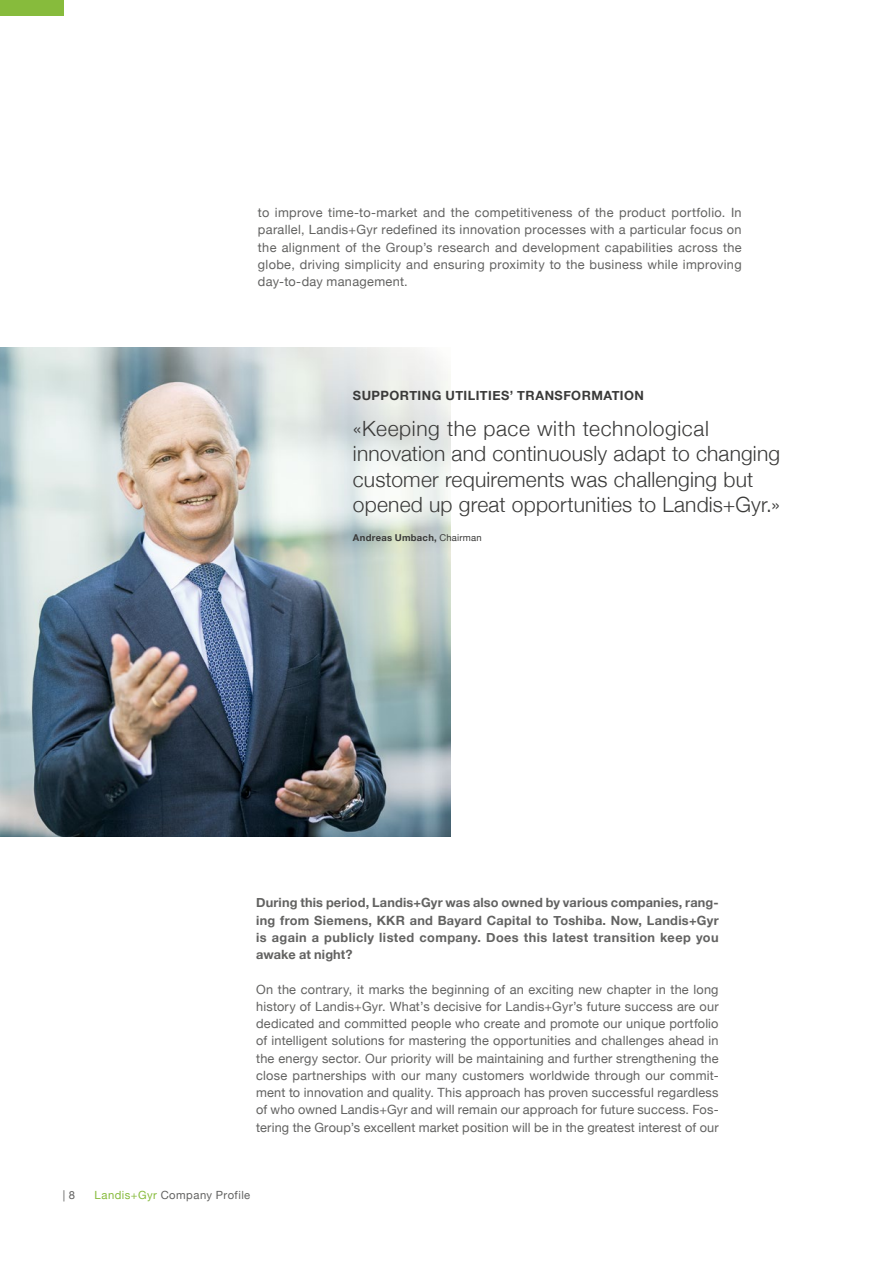
<style>
.page{position:relative;width:893px;height:1263px;background:#fff}
.page>*{position:absolute;margin:0;border:0;box-sizing:border-box;transform-origin:0 0}
.t1{font:300 21px/25.5px "Helvetica Neue";letter-spacing:.01em;color:#3a3a39}
.t2{font:12.75px/17.2px "Helvetica Neue";letter-spacing:.015em;color:#626261;text-align:justify}
.t3{font:700 12.75px/17.2px "Helvetica Neue";letter-spacing:.03em;color:#626261;text-align:justify}
.t4{font:700 12.75px "Helvetica Neue";letter-spacing:.035em;color:#3a3a39}
.t5{font:11.25px "Helvetica Neue";letter-spacing:.045em;color:#626261}
.t6{font:700 9.45px "Helvetica Neue";letter-spacing:.03em;color:#3a3a39}
.s1{font-weight:400}
.s2{color:#87bb3c}
</style>
<div class="page">
<img style="left:0;top:348px;width:451px;height:489px">
<div style="left:0;top:0;width:64px;height:15px;background:#87bb3c"></div>
<p class="t2" style="left:258px;top:205px;width:485px">to improve time-to-market and the competitiveness of the product portfolio. In parallel, Landis+Gyr redefined its innovation processes with a particular focus on the alignment of the Group’s research and development capabilities across the globe, driving simplicity and ensuring proximity to the business while improving day-to-day management.</p>
<p class="t4" style="left:353px;top:386px;width:293px">SUPPORTING UTILITIES’ TRANSFORMATION</p>
<h1 class="t1" style="left:353px;top:414px;width:429px">«Keeping the pace with technological innovation and continuously adapt to changing customer requirements was challenging but opened up great opportunities to Landis+Gyr.»</h1>
<p class="t6" style="left:353px;top:531px;width:130px">Andreas Umbach, <span class="s1">Chairman</span></p>
<p class="t3" style="left:256px;top:894px;width:464px">During this period, Landis+Gyr was also owned by various companies, rang&shy;ing from Siemens, KKR and Bayard Capital to Toshiba. Now, Landis+Gyr is again a publicly listed company. Does this latest transition keep you awake at night?</p>
<p class="t2" style="left:256px;top:981px;width:464px">On the contrary, it marks the beginning of an exciting new chapter in the long history of Landis+Gyr. What’s decisive for Landis+Gyr’s future success are our dedicated and committed people who create and promote our unique portfolio of intelligent solutions for mastering the opportunities and challenges ahead in the energy sector. Our priority will be maintaining and further strengthening the close partnerships with our many customers worldwide through our commit&shy;ment to innovation and quality. This approach has proven successful regardless of who owned Landis+Gyr and will remain our approach for future success. Fos&shy;tering the Group’s excellent market position will be in the greatest interest of our</p>
<p class="t5" style="left:63px;top:1186px;width:14px">| 8</p>
<p class="t5" style="left:95px;top:1187px;width:157px"><span class="s2">Landis+Gyr</span> Company Profile</p>
</div>
